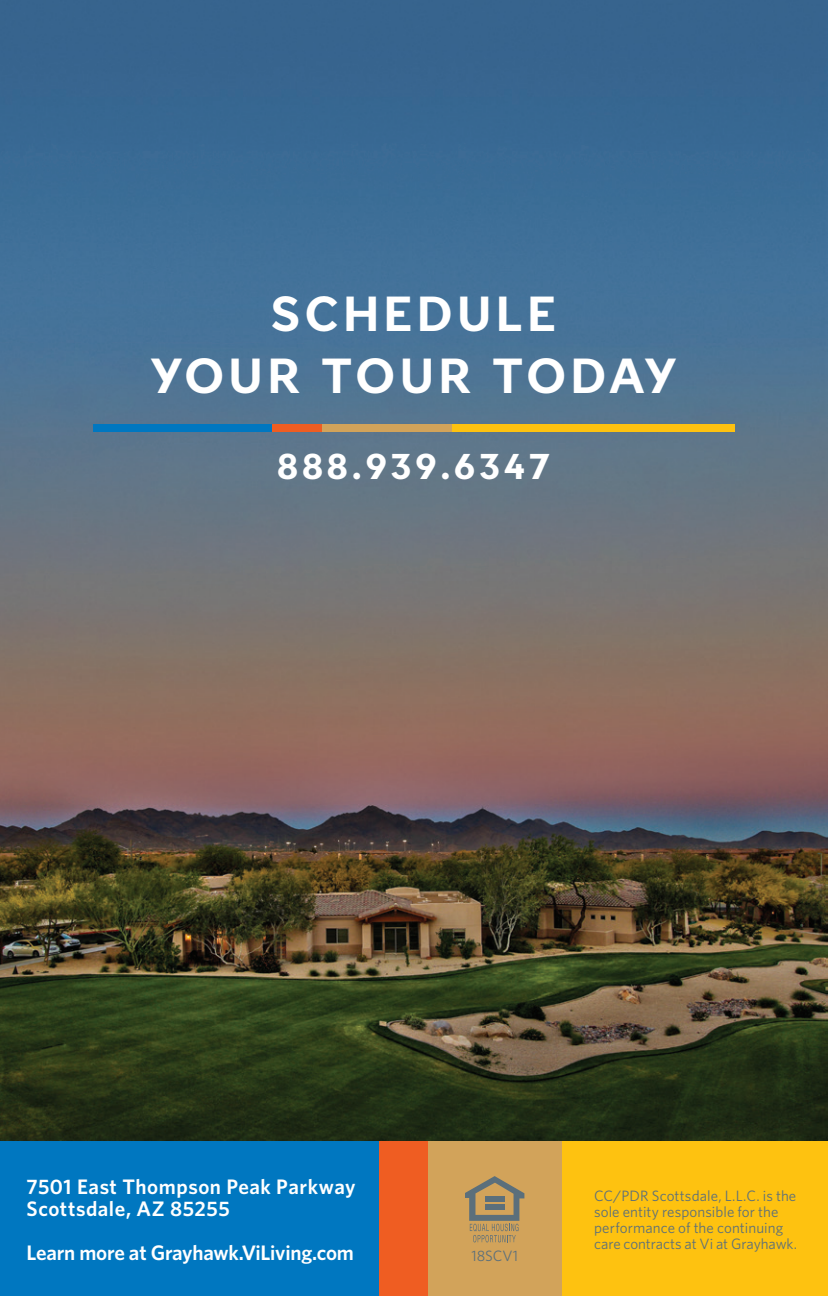
<style>
.page{position:relative;width:828px;height:1296px;background:#fff}
.page>*{position:absolute;margin:0;border:0;box-sizing:border-box;transform-origin:0 0}
.t1{font:700 48px/62px "Neology Deco";letter-spacing:.1em;color:#fff;text-align:center}
.t2{font:700 38px "Neology Deco";letter-spacing:.1em;color:#fff}
.t3{font:600 21px/22px "Whitney HTF";letter-spacing:.02em;color:#fff}
.t4{font:600 21px "Whitney HTF";letter-spacing:-.01em;color:#fff}
.t5{font:15px/16px "Whitney HTF";color:#5b6f7b}
</style>
<div class="page">
<img style="left:0;top:0;width:828px;height:1141px">
<div style="left:0;top:1141px;width:379px;height:155px;background:#0077c0"></div>
<div style="left:562px;top:1141px;width:266px;height:155px;background:#fec210"></div>
<div style="left:427px;top:1141px;width:135px;height:155px;background:#d2a35a"></div>
<div style="left:379px;top:1141px;width:49px;height:155px;background:#ef5d22"></div>
<div style="left:93px;top:425px;width:180px;height:7px;background:#0077c0"></div>
<div style="left:452px;top:425px;width:283px;height:7px;background:#fec210"></div>
<div style="left:272px;top:425px;width:180px;height:7px;background:#d2a35a"></div>
<div style="left:272px;top:425px;width:50px;height:7px;background:#ef5d22"></div>
<svg style="left:465px;top:1176px;width:59px;height:66px"></svg>
<h1 class="t1" style="left:151px;top:283px;width:527px">SCHEDULE<br>YOUR TOUR TODAY</h1>
<h2 class="t2" style="left:277px;top:444px;width:274px">888.939.6347</h2>
<h3 class="t3" style="left:27px;top:1175px;width:331px">7501 East Thompson Peak Parkway<br>Scottsdale, AZ 85255</h3>
<h3 class="t4" style="left:27px;top:1240px;width:329px">Learn more at Grayhawk.ViLiving.com</h3>
<p class="t5" style="left:471px;top:1248px;width:48px">18SCV1</p>
<p class="t5" style="left:594px;top:1187px;width:204px">CC/PDR Scottsdale, L.L.C. is the sole entity responsible for the performance of the continuing care contracts at Vi at Grayhawk.</p>
</div>
